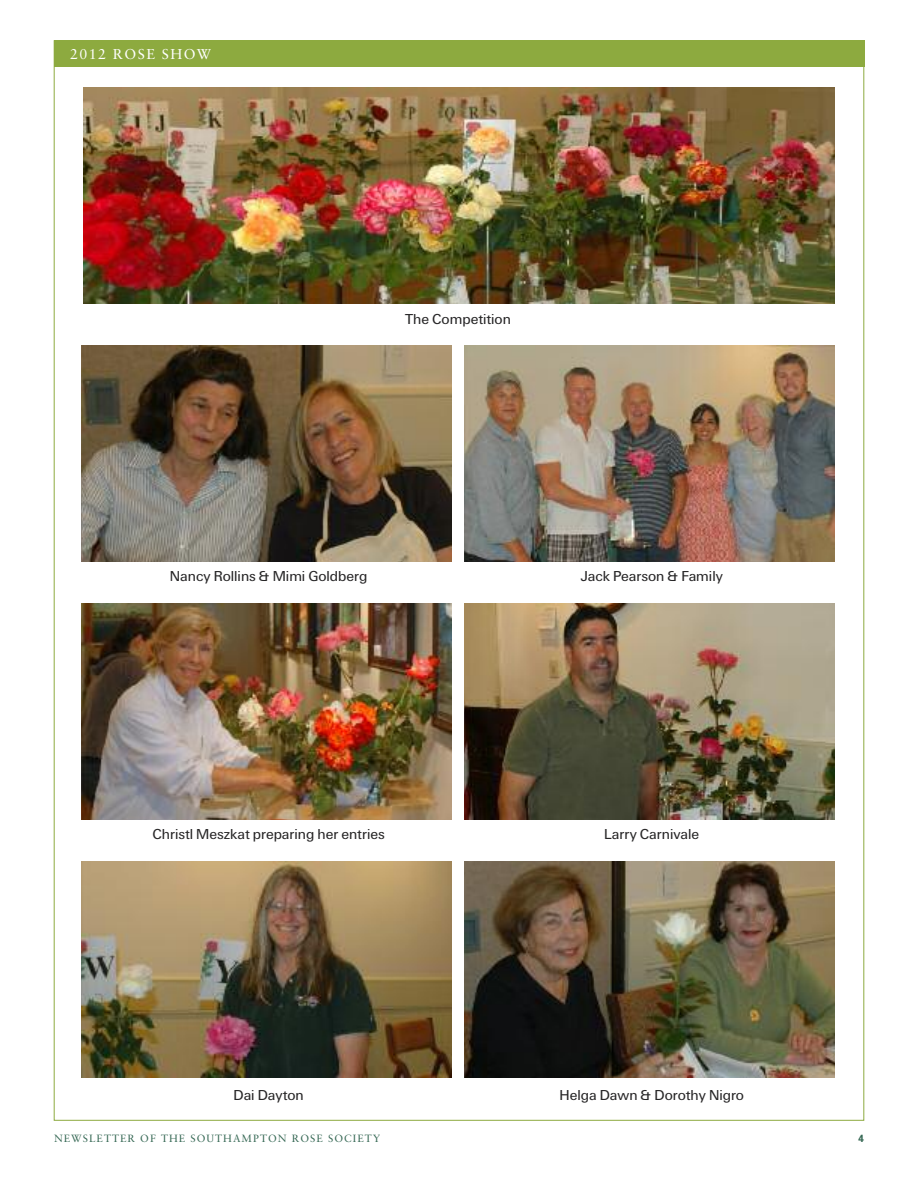
<style>
.page{position:relative;width:918px;height:1188px;background:#fff}
.page>*{position:absolute;margin:0;border:0;box-sizing:border-box;transform-origin:0 0}
.t1{font:15px "U55";color:#272627}
.t2{font:14.25px "Sabon";letter-spacing:.1em;color:#fff}
.t3{font:10.5px "Sabon";letter-spacing:.1em;color:#376955}
.t4{font:700 10.5px "Univers";color:#376955}
</style>
<div class="page">
<div style="left:54px;top:40px;width:810px;height:28px;background:#8daa3f"></div>
<img style="left:84px;top:88px;width:751px;height:216px">
<img style="left:81px;top:346px;width:370px;height:216px">
<img style="left:464px;top:346px;width:371px;height:216px">
<img style="left:81px;top:603px;width:370px;height:216px">
<img style="left:464px;top:603px;width:371px;height:216px">
<img style="left:81px;top:861px;width:370px;height:216px">
<img style="left:464px;top:861px;width:371px;height:216px">
<p class="t2" style="left:70px;top:48px;width:143px">2012 ROSE SHOW</p>
<p class="t1" style="left:405px;top:314px;width:107px">The Competition</p>
<p class="t1" style="left:170px;top:572px;width:199px">Nancy Rollins &amp; Mimi Goldberg</p>
<p class="t1" style="left:152px;top:829px;width:234px">Christl Meszkat preparing her entries</p>
<p class="t1" style="left:581px;top:571px;width:144px">Jack Pearson &amp; Family</p>
<p class="t1" style="left:604px;top:829px;width:97px">Larry Carnivale</p>
<p class="t1" style="left:233px;top:1090px;width:72px">Dai Dayton</p>
<p class="t1" style="left:559px;top:1090px;width:186px">Helga Dawn &amp; Dorothy Nigro</p>
<p class="t3" style="left:54px;top:1134px;width:328px">NEWSLETTER OF THE SOUTHAMPTON ROSE SOCIETY</p>
<p class="t4" style="left:858px;top:1134px;width:7px">4</p>
</div>
